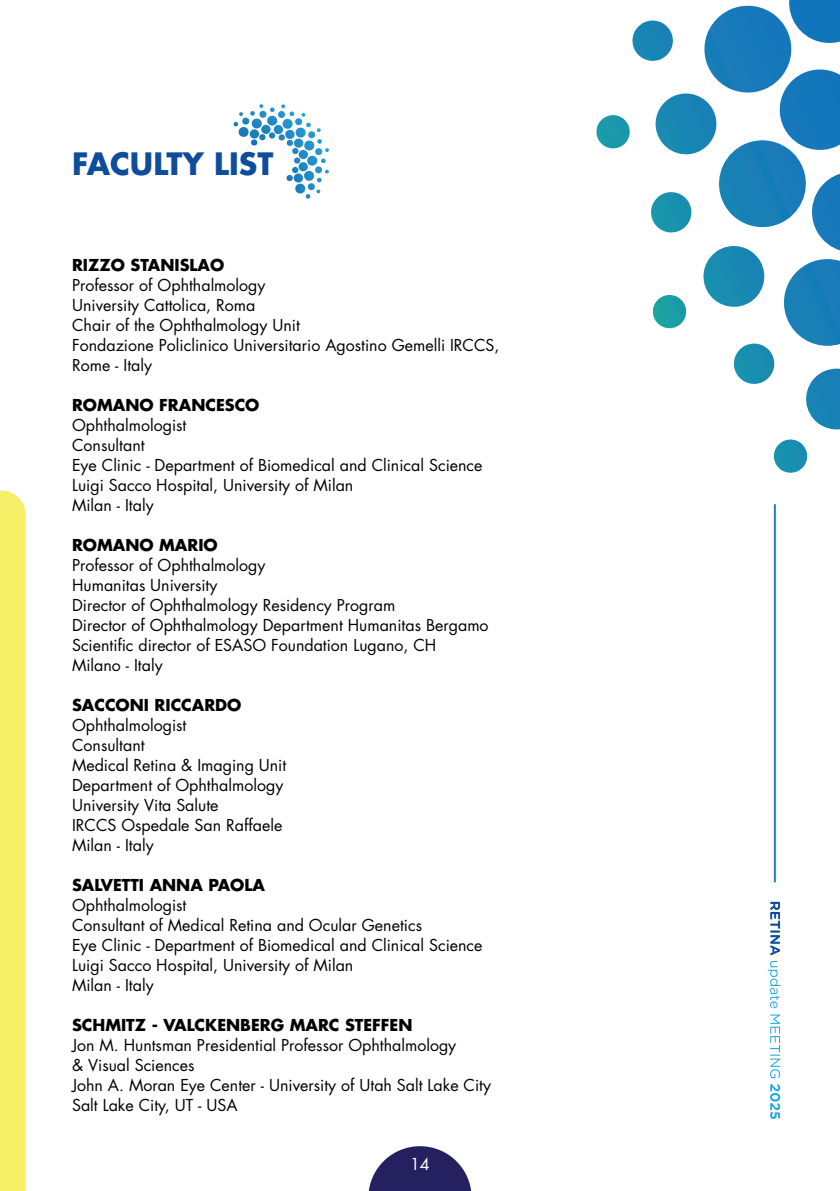
<style>
.page{position:relative;width:840px;height:1191px;background:#fff}
.page>*{position:absolute;margin:0;border:0;box-sizing:border-box;transform-origin:0 0}
.t1{font:700 30px "Futura Std";color:#0d4d9b}
.t2{font:16px "Futura Std";color:#000001}
.t3{font:700 16px "Futura Std";color:#000001}
.t4{font:16px "Futura Std";color:#fff}
</style>
<div class="page">
<svg style="left:368px;top:1146px;width:103px;height:45px"></svg>
<svg style="left:596px;top:0;width:243px;height:473px"></svg>
<svg style="left:233px;top:104px;width:78px;height:34px"></svg>
<svg style="left:770px;top:1084px;width:9px;height:35px"></svg>
<svg style="left:768px;top:961px;width:12px;height:117px"></svg>
<svg style="left:770px;top:901px;width:9px;height:54px"></svg>
<hr style="left:773px;top:504px;width:2px;height:378px;background:#1b84bf">
<div style="left:0;top:490px;width:26px;height:701px;background:#f5ef67"></div>
<p class="t1" style="left:72px;top:143px;width:203px">FACULTY LIST</p>
<p class="t3" style="left:72px;top:254px;width:154px">RIZZO STANISLAO</p>
<p class="t2" style="left:72px;top:274px;width:195px">Professor of Ophthalmology</p>
<p class="t2" style="left:72px;top:294px;width:185px">University Cattolica, Roma</p>
<p class="t2" style="left:72px;top:314px;width:229px">Chair of the Ophthalmology Unit</p>
<p class="t2" style="left:72px;top:334px;width:428px">Fondazione Policlinico Universitario Agostino Gemelli IRCCS,</p>
<p class="t2" style="left:72px;top:354px;width:81px">Rome - Italy</p>
<p class="t3" style="left:72px;top:394px;width:189px">ROMANO FRANCESCO</p>
<p class="t2" style="left:72px;top:414px;width:116px">Ophthalmologist</p>
<p class="t2" style="left:72px;top:434px;width:74px">Consultant</p>
<p class="t2" style="left:72px;top:454px;width:412px">Eye Clinic - Department of Biomedical and Clinical Science</p>
<p class="t2" style="left:72px;top:474px;width:283px">Luigi Sacco Hospital, University of Milan</p>
<p class="t2" style="left:72px;top:494px;width:83px">Milan - Italy</p>
<p class="t3" style="left:72px;top:534px;width:147px">ROMANO MARIO</p>
<p class="t2" style="left:72px;top:554px;width:195px">Professor of Ophthalmology</p>
<p class="t2" style="left:72px;top:574px;width:147px">Humanitas University</p>
<p class="t2" style="left:72px;top:594px;width:325px">Director of Ophthalmology Residency Program</p>
<p class="t2" style="left:72px;top:614px;width:418px">Director of Ophthalmology Department Humanitas Bergamo</p>
<p class="t2" style="left:72px;top:634px;width:365px">Scientific director of ESASO Foundation Lugano, CH</p>
<p class="t2" style="left:72px;top:654px;width:92px">Milano - Italy</p>
<p class="t3" style="left:72px;top:694px;width:171px">SACCONI RICCARDO</p>
<p class="t2" style="left:72px;top:714px;width:116px">Ophthalmologist</p>
<p class="t2" style="left:72px;top:734px;width:74px">Consultant</p>
<p class="t2" style="left:72px;top:754px;width:216px">Medical Retina &amp; Imaging Unit</p>
<p class="t2" style="left:72px;top:774px;width:213px">Department of Ophthalmology</p>
<p class="t2" style="left:72px;top:794px;width:148px">University Vita Salute</p>
<p class="t2" style="left:72px;top:814px;width:212px">IRCCS Ospedale San Raffaele</p>
<p class="t2" style="left:72px;top:834px;width:83px">Milan - Italy</p>
<p class="t3" style="left:72px;top:874px;width:194px">SALVETTI ANNA PAOLA</p>
<p class="t2" style="left:72px;top:894px;width:116px">Ophthalmologist</p>
<p class="t2" style="left:72px;top:914px;width:351px">Consultant of Medical Retina and Ocular Genetics</p>
<p class="t2" style="left:72px;top:934px;width:412px">Eye Clinic - Department of Biomedical and Clinical Science</p>
<p class="t2" style="left:72px;top:954px;width:283px">Luigi Sacco Hospital, University of Milan</p>
<p class="t2" style="left:72px;top:974px;width:83px">Milan - Italy</p>
<p class="t3" style="left:72px;top:1014px;width:342px">SCHMITZ - VALCKENBERG MARC STEFFEN</p>
<p class="t2" style="left:72px;top:1034px;width:385px">Jon M. Huntsman Presidential Professor Ophthalmology</p>
<p class="t2" style="left:72px;top:1054px;width:124px">&amp; Visual Sciences</p>
<p class="t2" style="left:72px;top:1074px;width:420px">John A. Moran Eye Center - University of Utah Salt Lake City</p>
<p class="t2" style="left:72px;top:1094px;width:167px">Salt Lake City, UT - USA</p>
<p class="t4" style="left:410px;top:1154px;width:21px">14</p>
</div>
